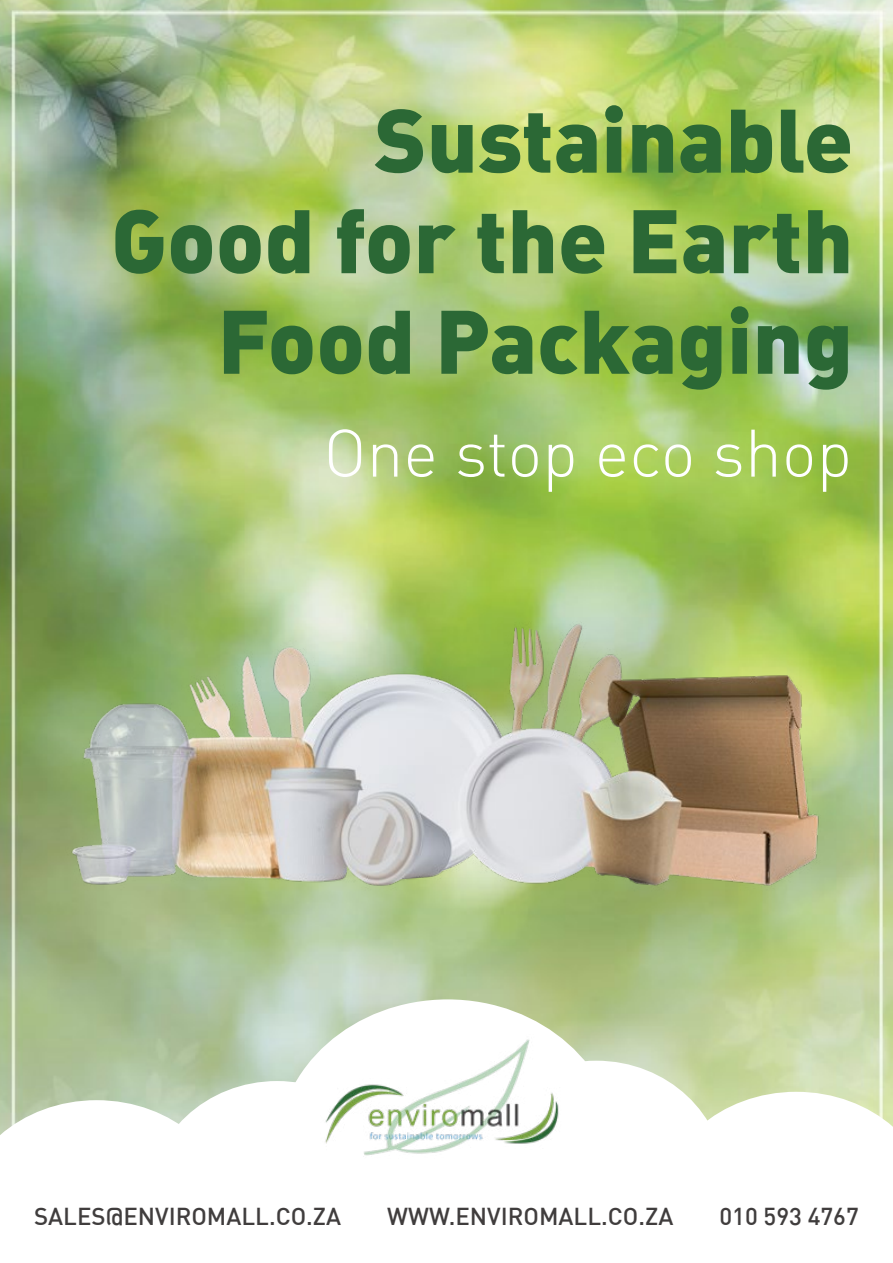
<style>
.page{position:relative;width:893px;height:1263px;background:#fff}
.page>*{position:absolute;margin:0;border:0;box-sizing:border-box;transform-origin:0 0}
.t1{font:88.5px/100.5px "DIN Black Alternate";color:#2b6835;text-align:right}
.t2{font:300 66px "DIN";color:#fff}
.t3{font:500 24px "DIN";color:#403d3d}
</style>
<div class="page">
<img style="left:0;top:0;width:893px;height:1100px">
<svg style="left:277px;top:999px;width:341px;height:82px"></svg>
<svg style="left:149px;top:1081px;width:171px;height:19px"></svg>
<svg style="left:566px;top:1061px;width:159px;height:39px"></svg>
<svg style="left:0;top:1100px;width:208px;height:35px"></svg>
<svg style="left:659px;top:1092px;width:234px;height:35px"></svg>
<img style="left:320px;top:1035px;width:246px;height:121px">
<img style="left:55px;top:604px;width:785px;height:309px">
<h1 class="t1" style="left:111px;top:86px;width:744px">Sustainable<br>Good for the Earth<br>Food Packaging</h1>
<h2 class="t2" style="left:323px;top:412px;width:530px">One stop eco shop</h2>
<p class="t3" style="left:34px;top:1201px;width:309px">SALES@ENVIROMALL.CO.ZA</p>
<p class="t3" style="left:387px;top:1201px;width:288px">WWW.ENVIROMALL.CO.ZA</p>
<p class="t3" style="left:719px;top:1201px;width:141px">010 593 4767</p>
</div>
